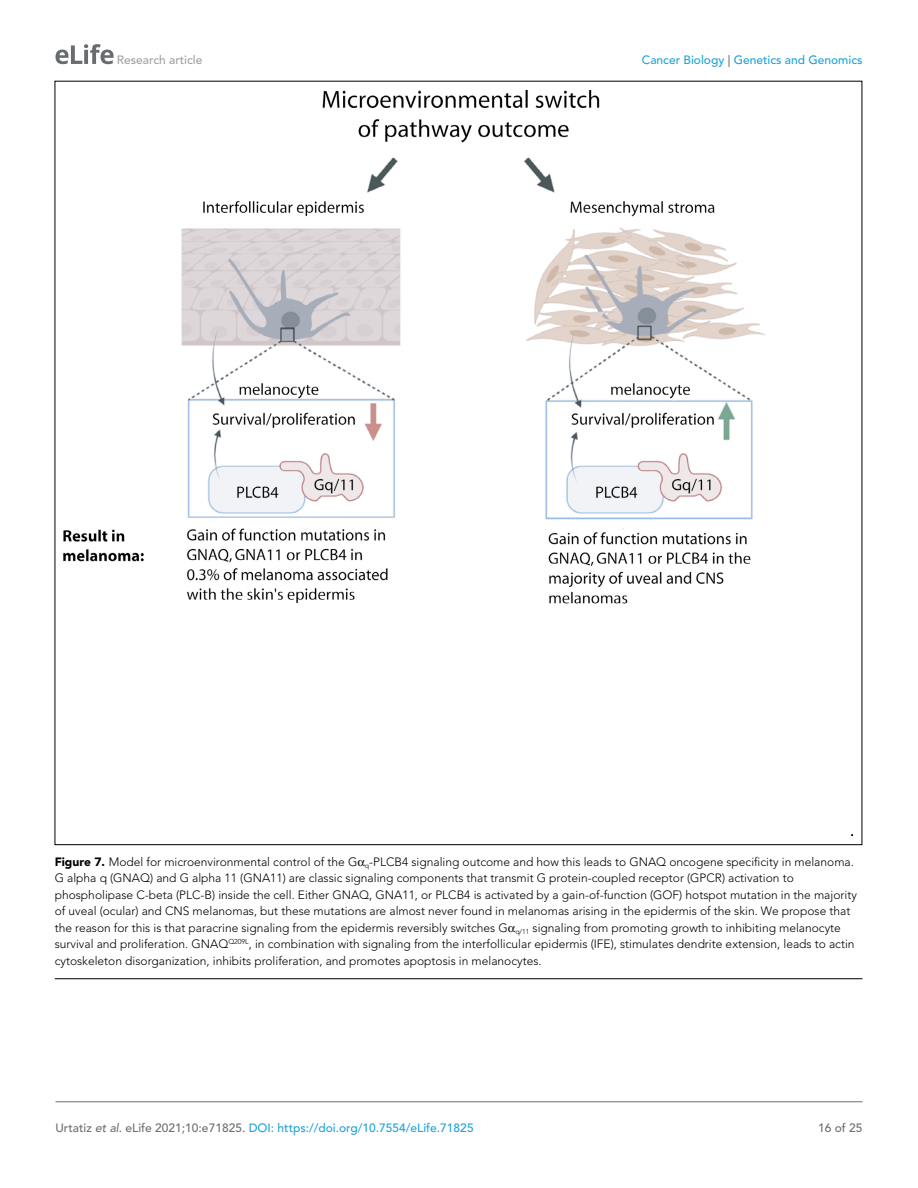
<style>
.page{position:relative;width:918px;height:1188px;background:#fff}
.page>*{position:absolute;margin:0;border:0;box-sizing:border-box;transform-origin:0 0}
.t1{font:300 12px/16.5px "Avenir LT Std";color:#000}
.t2{font:500 12px "Avenir LT Std";color:#1ea4d7}
.t3{font:500 12px "Avenir LT Std";color:#a3a09f}
.t4{font:500 12px "Avenir LT Std";color:#6e6e70}
.s1{color:#6e6e70}
.s2{font-weight:900}
.s3{font-style:italic;color:#6e6e70}
</style>
<div class="page">
<svg style="left:56px;top:44px;width:58px;height:20px"></svg>
<hr style="left:56px;top:1101px;width:806px;height:1px;background:#6e6e70">
<hr style="left:55px;top:978px;width:807px;height:1px;background:#000">
<img style="left:64px;top:90px;width:789px;height:746px">
<p class="t3" style="left:117px;top:53px;width:87px">Research article</p>
<p class="t2" style="left:642px;top:53px;width:222px">Cancer Biology <span class="s1">|</span> Genetics and Genomics</p>
<p class="t1" style="left:55px;top:854px;width:804px"><span class="s2">Figure 7.</span> Model for microenvironmental control of the G <sub>q</sub>-PLCB4 signaling outcome and how this leads to GNAQ oncogene specificity in melanoma.<br>G alpha q (GNAQ) and G alpha 11 (GNA11) are classic signaling components that transmit G protein-coupled receptor (GPCR) activation to phospholipase C-beta (PLC-B) inside the cell. Either GNAQ, GNA11, or PLCB4 is activated by a gain-of-function (GOF) hotspot mutation in the majority of uveal (ocular) and CNS melanomas, but these mutations are almost never found in melanomas arising in the epidermis of the skin. We propose that the reason for this is that paracrine signaling from the epidermis reversibly switches G <sub>q/11</sub> signaling from promoting growth to inhibiting melanocyte survival and proliferation. GNAQ<sup>Q209L</sup>, in combination with signaling from the interfollicular epidermis (IFE), stimulates dendrite extension, leads to actin cytoskeleton disorganization, inhibits proliferation, and promotes apoptosis in melanocytes.</p>
<p class="t2" style="left:56px;top:1121px;width:420px"><span class="s1">Urtatiz</span> <span class="s3">et al</span><span class="s1">. eLife 2021;10:e71825.</span> DOI: https://doi.org/10.7554/eLife.71825</p>
<p class="t4" style="left:818px;top:1121px;width:46px">16 of 25</p>
</div>
